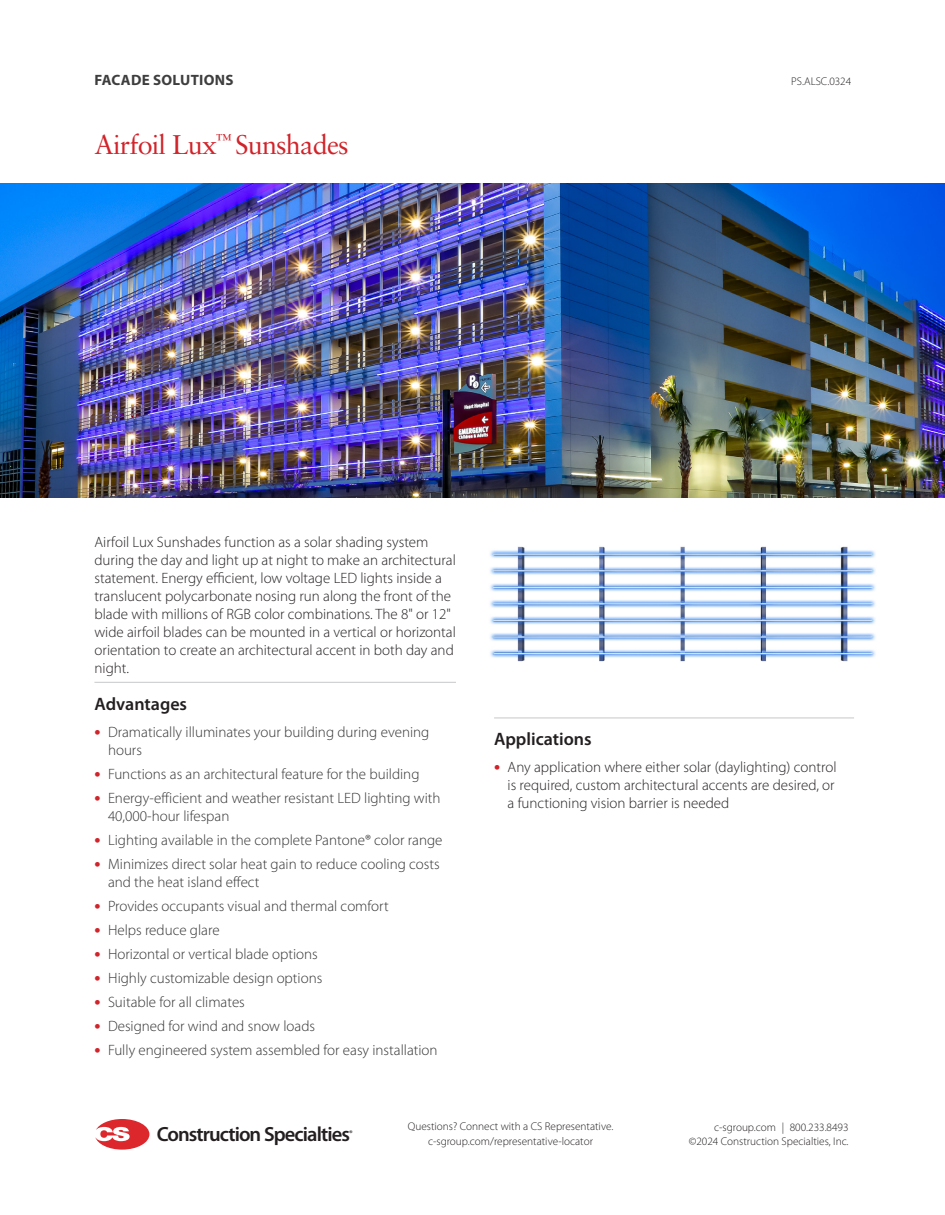
<style>
.page{position:relative;width:945px;height:1215px;background:#fff}
.page>*{position:absolute;margin:0;border:0;box-sizing:border-box;transform-origin:0 0}
.Product_Name{font:27px "Sabon LT Pro";letter-spacing:-.03em;color:#d1232a}
.t1{font:600 20.55px "Myriad Pro";letter-spacing:-.045em;color:#231f20}
.Bullet_List_Subhead{font:600 18px "Myriad Pro";color:#231f20}
.t2{font:300 15px/18px "Myriad Pro";color:#323332}
.t3{font:300 15px/18px "Myriad Pro";color:#231f20}
.t4{font:700 15px "Myriad Pro";letter-spacing:.02em;color:#3e3e3f}
.t5{font:300 11.25px/14.2px "Myriad Pro";color:#231f20;text-align:center}
.t6{font:600 8.25px "Myriad Pro";color:#231f20}
.s1{font-weight:700;font-size:18px;color:#d1232a}
</style>
<div class="page">
<svg style="left:95px;top:1119px;width:54px;height:31px"></svg>
<hr style="left:94px;top:682px;width:362px;height:1px;background:#c7c8ca">
<hr style="left:494px;top:718px;width:360px;height:1px;background:#c7c8ca">
<img style="left:0;top:183px;width:945px;height:314px">
<img style="left:490px;top:546px;width:386px;height:116px">
<p class="t4" style="left:95px;top:72px;width:140px">FACADE SOLUTIONS</p>
<p class="Product_Name" style="left:94px;top:128px;width:256px">Airfoil Lux<sup>™</sup> Sunshades</p>
<p class="t5" style="left:791px;top:74px;width:61px">PS.ALSC.0324</p>
<p class="t3" style="left:94px;top:533px;width:363px">Airfoil Lux Sunshades function as a solar shading system during the day and light up at night to make an architectural statement. Energy efficient, low voltage LED lights inside a translucent polycarbonate nosing run along the front of the blade with millions of RGB color combinations. The 8" or 12" wide airfoil blades can be mounted in a vertical or horizontal orientation to create an architectural accent in both day and night.</p>
<p class="Bullet_List_Subhead" style="left:94px;top:692px;width:94px">Advantages</p>
<p class="t2" style="left:108px;top:722px;width:323px;text-indent:-14px"><span class="s1">•</span> Dramatically illuminates your building during evening hours</p>
<p class="t2" style="left:94px;top:764px;width:327px"><span class="s1">•</span> Functions as an architectural feature for the building</p>
<p class="t2" style="left:108px;top:788px;width:334px;text-indent:-14px"><span class="s1">•</span> Energy-efficient and weather resistant LED lighting with<br>40,000-hour lifespan</p>
<p class="t2" style="left:94px;top:830px;width:349px"><span class="s1">•</span> Lighting available in the complete Pantone® color range</p>
<p class="t2" style="left:108px;top:854px;width:333px;text-indent:-14px"><span class="s1">•</span> Minimizes direct solar heat gain to reduce cooling costs and the heat island effect</p>
<p class="t2" style="left:94px;top:896px;width:296px"><span class="s1">•</span> Provides occupants visual and thermal comfort</p>
<p class="t2" style="left:94px;top:920px;width:127px"><span class="s1">•</span> Helps reduce glare</p>
<p class="t2" style="left:94px;top:944px;width:225px"><span class="s1">•</span> Horizontal or vertical blade options</p>
<p class="t2" style="left:94px;top:968px;width:229px"><span class="s1">•</span> Highly customizable design options</p>
<p class="t2" style="left:94px;top:992px;width:152px"><span class="s1">•</span> Suitable for all climates</p>
<p class="t2" style="left:94px;top:1016px;width:222px"><span class="s1">•</span> Designed for wind and snow loads</p>
<p class="t2" style="left:94px;top:1040px;width:345px"><span class="s1">•</span> Fully engineered system assembled for easy installation</p>
<p class="Bullet_List_Subhead" style="left:494px;top:728px;width:99px">Applications</p>
<p class="t3" style="left:508px;top:758px;width:331px;text-indent:-14px"><span class="s1">•</span> Any application where either solar (daylighting) control is required, custom architectural accents are desired, or a functioning vision barrier is needed</p>
<p class="t5" style="left:408px;top:1119px;width:207px">Questions? Connect with a CS Representative. c-sgroup.com/representative-locator</p>
<p class="t5" style="left:714px;top:1120px;width:136px">c-sgroup.com | 800.233.8493</p>
<h2 class="t1" style="left:157px;top:1121px;width:195px">Construction Specialties</h2>
<p class="t5" style="left:689px;top:1134px;width:161px">©2024 Construction Specialties, Inc.</p>
<p class="t6" style="left:349px;top:1128px;width:5px">®</p>
</div>
